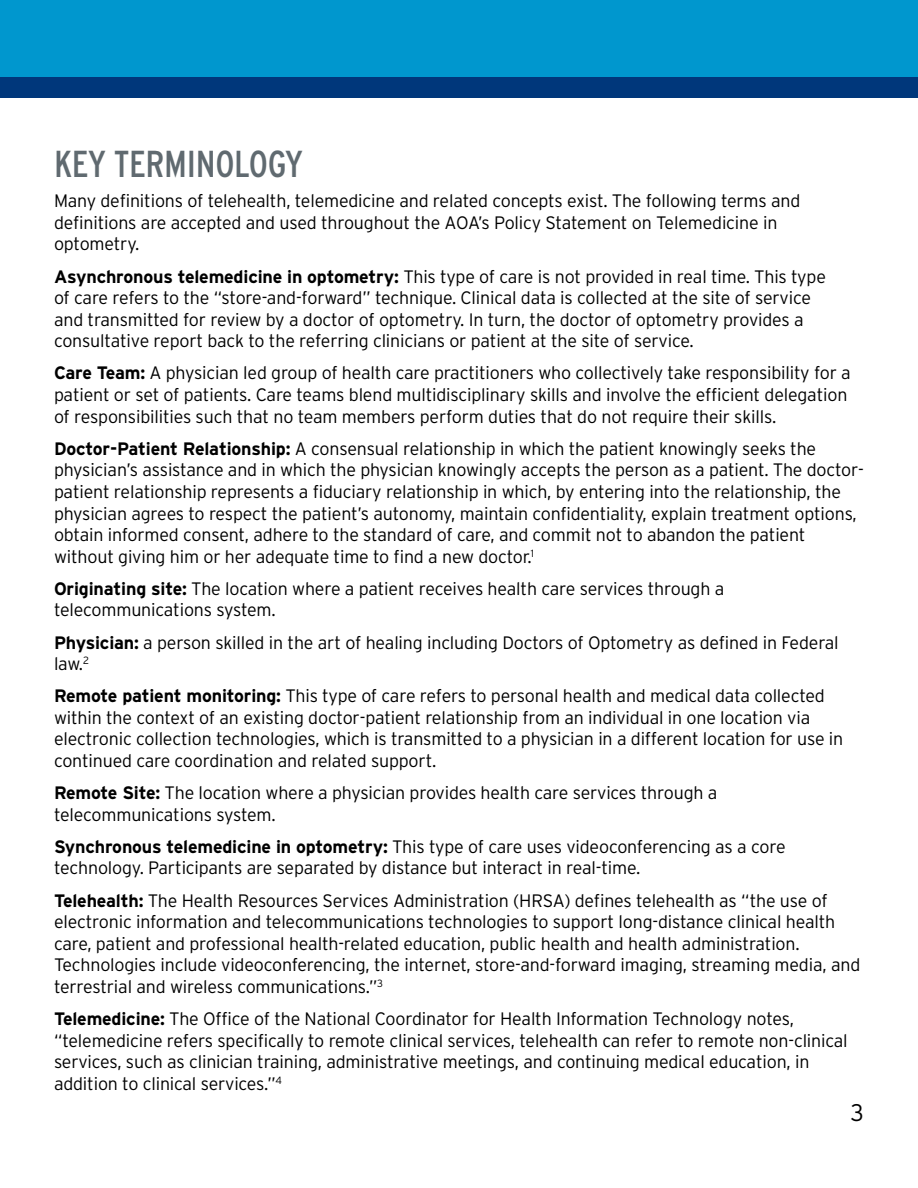
<style>
.page{position:relative;width:918px;height:1188px;background:#fff}
.page>*{position:absolute;margin:0;border:0;box-sizing:border-box;transform-origin:0 0}
.t1{font:37.5px "Interstate Condensed";letter-spacing:-.01em;color:#606a70}
.t2{font:300 24px "Interstate";color:#000}
.t3{font:300 18px/21.6px "Interstate";letter-spacing:-.01em;color:#000}
.s1{font-weight:700}
</style>
<div class="page">
<div style="left:0;top:0;width:918px;height:98px;background:#00377b"></div>
<div style="left:0;top:0;width:918px;height:77px;background:#0097ce"></div>
<h1 class="t1" style="left:54px;top:143px;width:251px">KEY TERMINOLOGY</h1>
<p class="t3" style="left:54px;top:190px;width:748px">Many definitions of telehealth, telemedicine and related concepts exist. The following terms and definitions are accepted and used throughout the AOA’s Policy Statement on Telemedicine in optometry.</p>
<p class="t3" style="left:54px;top:265px;width:774px"><span class="s1">Asynchronous telemedicine in optometry:</span> This type of care is not provided in real time. This type of care refers to the “store-and-forward” technique. Clinical data is collected at the site of service and transmitted for review by a doctor of optometry. In turn, the doctor of optometry provides a consultative report back to the referring clinicians or patient at the site of service.</p>
<p class="t3" style="left:54px;top:362px;width:798px"><span class="s1">Care Team:</span> A physician led group of health care practitioners who collectively take responsibility for a patient or set of patients. Care teams blend multidisciplinary skills and involve the efficient delegation of responsibilities such that no team members perform duties that do not require their skills.</p>
<p class="t3" style="left:54px;top:437px;width:812px"><span class="s1">Doctor-Patient Relationship:</span> A consensual relationship in which the patient knowingly seeks the physician’s assistance and in which the physician knowingly accepts the person as a patient. The doctor&shy;patient relationship represents a fiduciary relationship in which, by entering into the relationship, the physician agrees to respect the patient’s autonomy, maintain confidentiality, explain treatment options, obtain informed consent, adhere to the standard of care, and commit not to abandon the patient without giving him or her adequate time to find a new doctor.<sup>1</sup></p>
<p class="t3" style="left:54px;top:578px;width:672px"><span class="s1">Originating site:</span> The location where a patient receives health care services through a telecommunications system.</p>
<p class="t3" style="left:54px;top:631px;width:786px"><span class="s1">Physician:</span> a person skilled in the art of healing including Doctors of Optometry as defined in Federal law.<sup>2</sup></p>
<p class="t3" style="left:54px;top:685px;width:791px"><span class="s1">Remote patient monitoring:</span> This type of care refers to personal health and medical data collected within the context of an existing doctor-patient relationship from an individual in one location via electronic collection technologies, which is transmitted to a physician in a different location for use in continued care coordination and related support.</p>
<p class="t3" style="left:54px;top:782px;width:665px"><span class="s1">Remote Site:</span> The location where a physician provides health care services through a telecommunications system.</p>
<p class="t3" style="left:54px;top:836px;width:733px"><span class="s1">Synchronous telemedicine in optometry:</span> This type of care uses videoconferencing as a core technology. Participants are separated by distance but interact in real-time.</p>
<p class="t3" style="left:54px;top:889px;width:808px"><span class="s1">Telehealth:</span> The Health Resources Services Administration (HRSA) defines telehealth as “the use of electronic information and telecommunications technologies to support long-distance clinical health care, patient and professional health-related education, public health and health administration.<br>Technologies include videoconferencing, the internet, store-and-forward imaging, streaming media, and terrestrial and wireless communications.”<sup>3</sup></p>
<p class="t3" style="left:54px;top:1008px;width:795px"><span class="s1">Telemedicine:</span> The Office of the National Coordinator for Health Information Technology notes, “telemedicine refers specifically to remote clinical services, telehealth can refer to remote non-clinical services, such as clinician training, administrative meetings, and continuing medical education, in addition to clinical services.”<sup>4</sup></p>
<h2 class="t2" style="left:851px;top:1099px;width:15px">3</h2>
</div>
